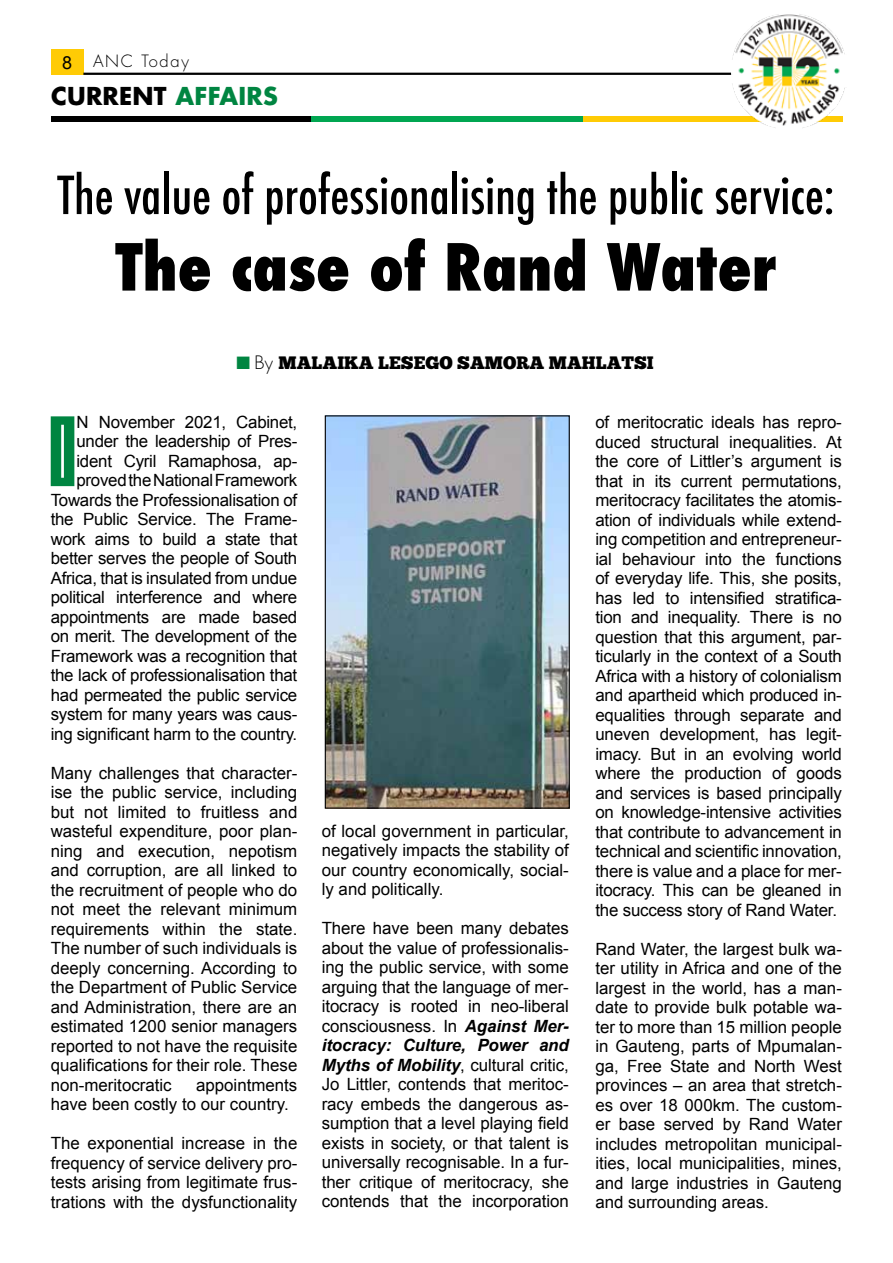
<style>
.page{position:relative;width:893px;height:1263px;background:#fff}
.page>*{position:absolute;margin:0;border:0;box-sizing:border-box;transform-origin:0 0}
.t1{font:104.55px "Phosphate Inline";color:#008541}
.t2{font:800 condensed 63px "Futura";color:#000}
.t3{font:500 condensed 51px "Futura";color:#000}
.t4{font:700 24px "Futura Std";letter-spacing:.01em;color:#000}
.t5{font:18px "Chunk Five";color:#000}
.t6{font:16.8px/19.5px "Arial";letter-spacing:-.015em;color:#000;text-align:justify}
.t7{font:300 16.5px "Futura Std";letter-spacing:.1em;color:#000}
.s1{font-family:"Arial";font-weight:400;font-size:18px}
.s2{color:#008541}
.s3{font-family:"Futura Std";font-weight:300}
.s4{font-weight:700;font-style:italic}
</style>
<div class="page">
<div style="left:51px;top:50px;width:32px;height:25px;background:#ffcb05"></div>
<hr style="left:83px;top:73px;width:726px;height:2px;background:#000">
<div style="left:51px;top:116px;width:260px;height:6px;background:#000"></div>
<div style="left:311px;top:116px;width:272px;height:6px;background:#00a651"></div>
<div style="left:583px;top:116px;width:260px;height:6px;background:#ffcb05"></div>
<img style="left:731px;top:14px;width:114px;height:114px">
<img style="left:327px;top:417px;width:241px;height:390px">
<div style="left:325px;top:415px;width:245px;height:394px;border:1px solid #000"></div>
<p class="t7" style="left:62px;top:51px;width:128px"><span class="s1">8</span> ANC Today</p>
<h3 class="t4" style="left:51px;top:80px;width:228px">CURRENT <span class="s2">AFFAIRS</span></h3>
<h3 class="t3" style="left:57px;top:163px;width:778px">The value of professionalising the public service:</h3>
<h2 class="t2" style="left:115px;top:224px;width:662px">The case of Rand Water</h2>
<p class="t5" style="left:236px;top:352px;width:419px"><span class="s2">■</span> <span class="s3">By</span> MALAIKA LESEGO SAMORA MAHLATSI</p>
<p class="t6" style="left:51px;top:412px;width:248px;text-align:right">N November 2021, Cabinet, under the leadership of Pres&shy;ident Cyril Ramaphosa, ap&shy;proved the National Framework<br>Towards the Professionalisation of the Public Service. The Frame&shy;work aims to build a state that better serves the people of South<br>Africa, that is insulated from undue political interference and where appointments are made based on merit. The development of the<br>Framework was a recognition that the lack of professionalisation that had permeated the public service system for many years was caus&shy;ing significant harm to the country.</p>
<p class="t6" style="left:51px;top:763px;width:248px">Many challenges that character&shy;ise the public service, including but not limited to fruitless and wasteful expenditure, poor plan&shy;ning and execution, nepotism and corruption, are all linked to the recruitment of people who do not meet the relevant minimum requirements within the state.<br>The number of such individuals is deeply concerning. According to the Department of Public Service and Administration, there are an estimated 1200 senior managers reported to not have the requisite qualifications for their role. These non-meritocratic</p>
<h1 class="t1" style="left:47px;top:377px;width:32px">I</h1>
<p class="t6" style="left:51px;top:1075px;width:248px;text-indent:145px">appointments have been costly to our country.</p>
<p class="t6" style="left:51px;top:1134px;width:248px">The exponential increase in the frequency of service delivery pro&shy;tests arising from legitimate frus&shy;trations with the dysfunctionality</p>
<p class="t6" style="left:322px;top:821px;width:249px">of local government in particular, negatively impacts the stability of our country economically, social&shy;ly and politically.</p>
<p class="t6" style="left:322px;top:919px;width:249px">There have been many debates about the value of professionalis&shy;ing the public service, with some arguing that the language of mer&shy;itocracy is rooted in neo-liberal consciousness. In <span class="s4">Against Mer&shy;itocracy: Culture, Power and Myths of Mobility</span>, cultural critic, Jo Littler, contends that meritoc&shy;racy embeds the dangerous as&shy;sumption that a level playing field exists in society, or that talent is universally recognisable. In a fur&shy;ther critique of meritocracy, she contends that the incorporation</p>
<p class="t6" style="left:595px;top:413px;width:248px">of meritocratic ideals has repro&shy;duced structural inequalities. At the core of Littler’s argument is that in its current permutations, meritocracy facilitates the atomis&shy;ation of individuals while extend&shy;ing competition and entrepreneur&shy;ial behaviour into the functions of everyday life. This, she posits, has led to intensified stratifica&shy;tion and inequality. There is no question that this argument, par&shy;ticularly in the context of a South Africa with a history of colonialism and apartheid which produced in&shy;equalities through separate and uneven development, has legit&shy;imacy. But in an evolving world where the production of goods and services is based principally on knowledge-intensive activities that contribute to advancement in technical and scientific innovation, there is value and a place for mer&shy;itocracy. This can be gleaned in the success story of Rand Water.</p>
<p class="t6" style="left:595px;top:939px;width:248px">Rand Water, the largest bulk wa&shy;ter utility in Africa and one of the largest in the world, has a man&shy;date to provide bulk potable wa&shy;ter to more than 15 million people in Gauteng, parts of Mpumalan&shy;ga, Free State and North West provinces – an area that stretch&shy;es over 18 000km. The custom&shy;er base served by Rand Water includes metropolitan municipal&shy;ities, local municipalities, mines, and large industries in Gauteng and surrounding areas.</p>
</div>
